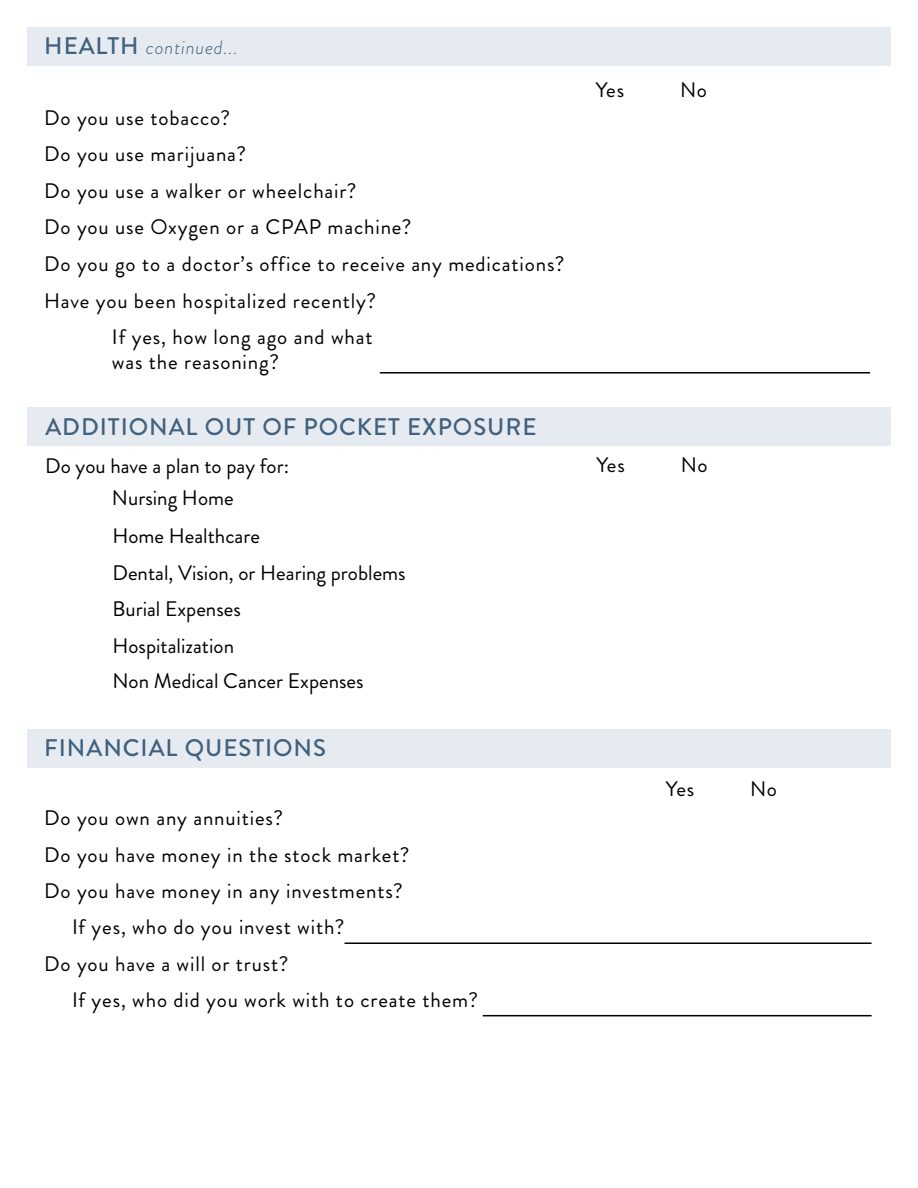
<style>
.page{position:relative;width:918px;height:1188px;background:#fff}
.page>*{position:absolute;margin:0;border:0;box-sizing:border-box;transform-origin:0 0}
.t1{font:500 24px "Brandon Grotesque";letter-spacing:.04em;color:#41617c}
.t2{font:21px/36.6px "Brandon Grotesque";letter-spacing:.04em;color:#000}
.t3{font:21px/36.6px "Brandon Grotesque";color:#000;text-align:center}
.t4{font:italic 300 19.5px "Brandon Grotesque";letter-spacing:.04em;color:#41617c}
.s1{font-weight:500;font-style:normal;font-size:24px}
</style>
<div class="page">
<div style="left:27px;top:27px;width:864px;height:38px;background:#e6eaf1"></div>
<hr style="left:380px;top:372px;width:490px;height:2px;background:#000">
<div style="left:27px;top:408px;width:864px;height:38px;background:#e6eaf1"></div>
<hr style="left:345px;top:942px;width:527px;height:2px;background:#000">
<div style="left:27px;top:729px;width:864px;height:38px;background:#e6eaf1"></div>
<hr style="left:483px;top:1015px;width:389px;height:1px;background:#000">
<p class="t4" style="left:44px;top:34px;width:195px"><span class="s1">HEALTH</span> continued...</p>
<p class="t2" style="left:44px;top:99px;width:522px">Do you use tobacco?<br>Do you use marijuana?<br>Do you use a walker or wheelchair?<br>Do you use Oxygen or a CPAP machine?<br>Do you go to a doctor’s office to receive any medications?<br>Have you been hospitalized recently?</p>
<p class="t2" style="left:112px;top:324px;width:262px;line-height:25.2px">If yes, how long ago and what was the reasoning?</p>
<p class="t1" style="left:45px;top:410px;width:493px">ADDITIONAL OUT OF POCKET EXPOSURE</p>
<p class="t3" style="left:45px;top:450px;width:245px;line-height:32px">Do you have a plan to pay for:<br>Nursing Home</p>
<p class="t3" style="left:112px;top:518px;width:295px;text-align:left">Home Healthcare<br>Dental, Vision, or Hearing problems<br>Burial Expenses<br>Hospitalization</p>
<p class="t3" style="left:112px;top:662px;width:253px">Non Medical Cancer Expenses</p>
<p class="t1" style="left:44px;top:731px;width:283px">FINANCIAL QUESTIONS</p>
<p class="t2" style="left:44px;top:800px;width:367px">Do you own any annuities?<br>Do you have money in the stock market?<br>Do you have money in any investments?</p>
<p class="t2" style="left:72px;top:909px;width:274px">If yes, who do you invest with?</p>
<p class="t2" style="left:72px;top:946px;width:407px;line-height:36.2px;text-indent:-28px">Do you have a will or trust?<br>If yes, who did you work with to create them?</p>
<p class="t2" style="left:596px;top:72px;width:30px">Yes</p>
<p class="t2" style="left:680px;top:72px;width:28px">No</p>
<p class="t2" style="left:597px;top:447px;width:30px">Yes</p>
<p class="t2" style="left:681px;top:447px;width:28px">No</p>
<p class="t2" style="left:666px;top:771px;width:30px">Yes</p>
<p class="t2" style="left:750px;top:771px;width:28px">No</p>
</div>
